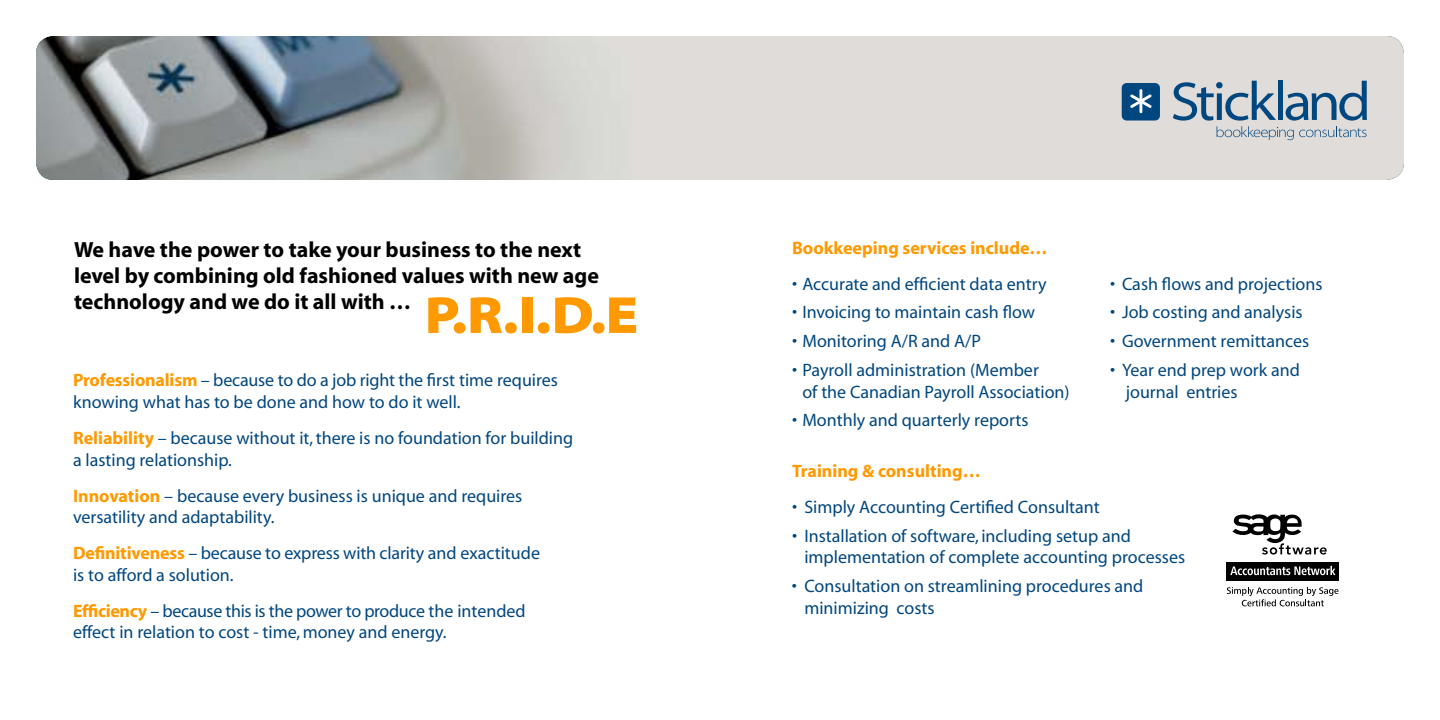
<style>
.page{position:relative;width:1440px;height:720px;background:#fff}
.page>*{position:absolute;margin:0;border:0;box-sizing:border-box;transform-origin:0 0}
.t1{font:52.6px "Myriad MM";color:#f90;scale:1.04 1}
.t2{font:700 22px/26.4px "Myriad";color:#000}
.t3{font:18px/21.6px "Myriad";color:#00467f}
.t4{font:700 18px "Myriad";color:#f90}
.s1{font-weight:700;color:#f90}
</style>
<div class="page">
<svg style="left:1227px;top:587px;width:112px;height:19px"></svg>
<div style="left:1226px;top:562px;width:113px;height:18px;background:#000"></div>
<svg style="left:1232px;top:514px;width:95px;height:41px"></svg>
<svg style="left:1230px;top:566px;width:106px;height:9px"></svg>
<img style="left:36px;top:36px;width:1368px;height:144px;border-radius:18px">
<svg style="left:1173px;top:81px;width:194px;height:59px;background:#a8b6c2"></svg>
<div style="left:1122px;top:83px;width:38px;height:38px;background:#00467f;border-radius:5px"></div>
<div style="left:1140px;top:89px;width:2px;height:24px;border:1px solid #fff"></div>
<svg style="left:1130px;top:94px;width:22px;height:14px"></svg>
<p class="t2" style="left:74px;top:237px;width:526px">We have the power to take your business to the next level by combining old fashioned values with new age technology and we do it all with …</p>
<h1 class="t1" style="left:425px;top:290px;width:207px">P.R.I.D.E</h1>
<p class="t3" style="left:73px;top:370px;width:487px"><span class="s1">Professionalism</span> – because to do a job right the first time requires knowing what has to be done and how to do it well.</p>
<p class="t3" style="left:73px;top:428px;width:502px"><span class="s1">Reliability</span> – because without it, there is no foundation for building a lasting relationship.</p>
<p class="t3" style="left:73px;top:486px;width:451px"><span class="s1">Innovation</span> – because every business is unique and requires versatility and adaptability.</p>
<p class="t3" style="left:73px;top:543px;width:469px"><span class="s1">Definitiveness</span> – because to express with clarity and exactitude is to afford a solution.</p>
<p class="t3" style="left:73px;top:601px;width:454px"><span class="s1">Efficiency</span> – because this is the power to produce the intended effect in relation to cost - time, money and energy.</p>
<p class="t4" style="left:792px;top:238px;width:257px">Bookkeeping services include…</p>
<p class="t3" style="left:792px;top:273px;width:256px">• Accurate and efficient data entry</p>
<p class="t3" style="left:1110px;top:273px;width:214px">• Cash flows and projections</p>
<p class="t3" style="left:792px;top:302px;width:245px">• Invoicing to maintain cash flow</p>
<p class="t3" style="left:1110px;top:302px;width:194px">• Job costing and analysis</p>
<p class="t3" style="left:792px;top:331px;width:190px">• Monitoring A/R and A/P</p>
<p class="t3" style="left:1110px;top:331px;width:201px">• Government remittances</p>
<p class="t3" style="left:792px;top:360px;width:248px">• Payroll administration (Member</p>
<p class="t3" style="left:1110px;top:360px;width:191px">• Year end prep work and</p>
<p class="t3" style="left:802px;top:381px;width:269px">of the Canadian Payroll Association)</p>
<p class="t3" style="left:1126px;top:381px;width:113px">journal entries</p>
<p class="t3" style="left:792px;top:410px;width:238px">• Monthly and quarterly reports</p>
<p class="t4" style="left:792px;top:461px;width:190px">Training &amp; consulting…</p>
<p class="t3" style="left:792px;top:497px;width:309px">• Simply Accounting Certified Consultant</p>
<p class="t3" style="left:804px;top:525px;width:382px;text-indent:-12px">• Installation of software, including setup and implementation of complete accounting processes</p>
<p class="t3" style="left:804px;top:576px;width:341px;text-indent:-12px">• Consultation on streamlining procedures and minimizing costs</p>
</div>
